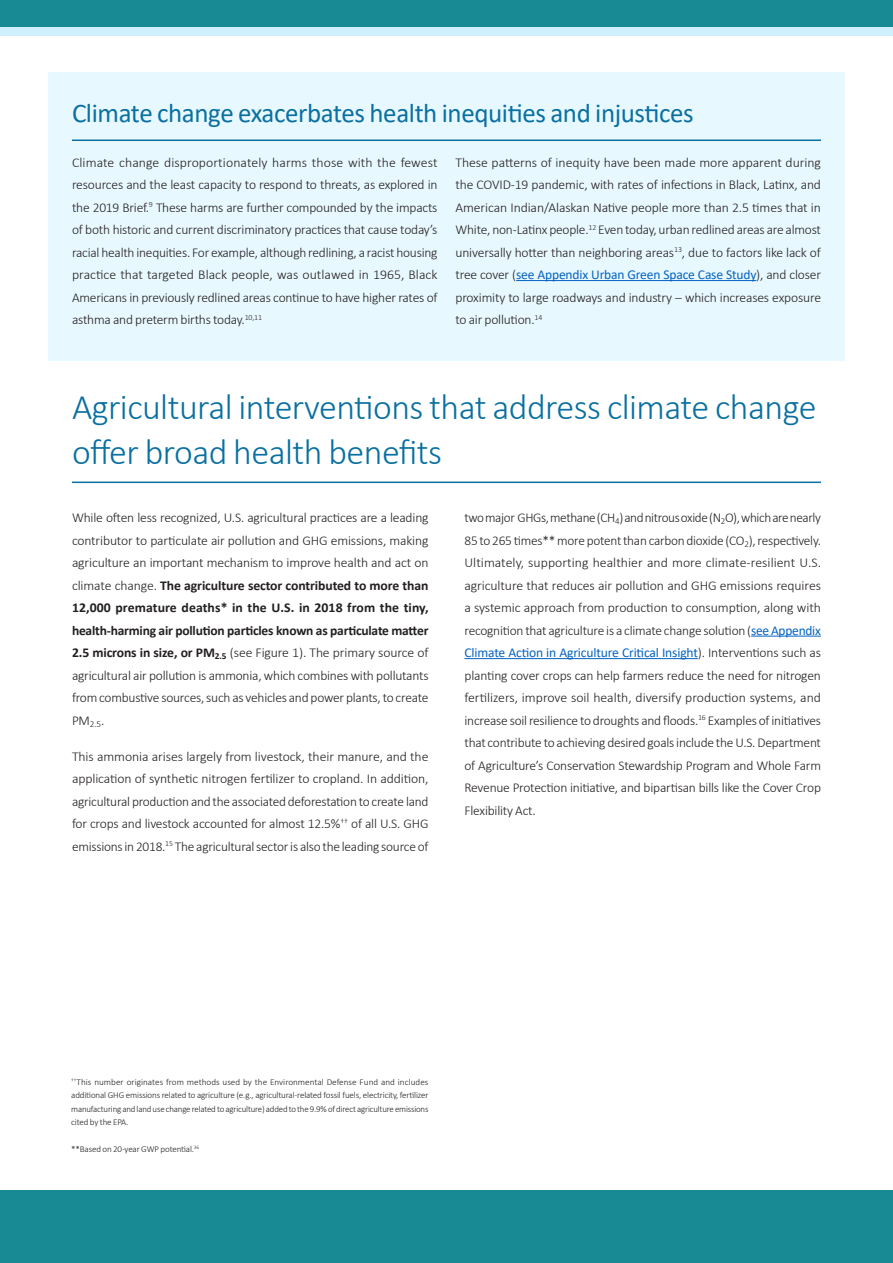
<style>
.page{position:relative;width:893px;height:1263px;background:#fff}
.page>*{position:absolute;margin:0;border:0;box-sizing:border-box;transform-origin:0 0}
.H2_Line{font:300 36px/45px "Calibri";letter-spacing:-.015em;color:#0a70a1}
.H3_Line{font:27px "Calibri";letter-spacing:-.015em;color:#0a70a1}
.Body_1_column{font:300 13.5px/22.5px "Calibri";letter-spacing:-.015em;color:#231f20;text-align:justify}
.Body{font:300 13.5px/22.5px "Calibri";letter-spacing:-.015em;color:#231f20;text-align:justify}
.Footnote{font:300 9px/13.5px "Calibri";letter-spacing:-.02em;color:#231f20;text-align:justify}
.s1{font-weight:400;color:#0563c1}
.s2{font-weight:700}
</style>
<div class="page">
<div style="left:0;top:0;width:893px;height:27px;background:#178a94"></div>
<div style="left:0;top:27px;width:893px;height:9px;background:#d1f0ff"></div>
<div style="left:0;top:1191px;width:893px;height:72px;background:#178a94"></div>
<div style="left:48px;top:72px;width:797px;height:288px;background:#e8f8ff"></div>
<hr style="left:72px;top:139px;width:749px;height:2px;background:#0a70a1">
<hr style="left:516px;top:280px;width:240px;height:1px;background:#0563c1">
<hr style="left:72px;top:481px;width:749px;height:2px;background:#0a70a1">
<hr style="left:751px;top:636px;width:70px;height:1px;background:#0563c1">
<hr style="left:464px;top:658px;width:234px;height:1px;background:#0563c1">
<p class="H3_Line" style="left:72px;top:94px;width:623px">Climate change exacerbates health inequities and injustices</p>
<p class="Body" style="left:72px;top:151px;width:367px">Climate change disproportionately harms those with the fewest resources and the least capacity to respond to threats, as explored in the 2019 Brief.<sup>9</sup> These harms are further compounded by the impacts of both historic and current discriminatory practices that cause today’s racial health inequities. For example, although redlining, a racist housing practice that targeted Black people, was outlawed in 1965, Black Americans in previously redlined areas continue to have higher rates of asthma and preterm births today.<sup>10,11</sup></p>
<p class="Body" style="left:455px;top:151px;width:367px">These patterns of inequity have been made more apparent during the COVID-19 pandemic, with rates of infections in Black, Latinx, and American Indian/Alaskan Native people more than 2.5 times that in White, non-Latinx people.<sup>12</sup> Even today, urban redlined areas are almost universally hotter than neighboring areas<sup>13</sup>, due to factors like lack of tree cover (<span class="s1">see Appendix Urban Green Space Case Study</span>), and closer proximity to large roadways and industry – which increases exposure to air pollution.<sup>14</sup></p>
<p class="H2_Line" style="left:72px;top:384px;width:746px">Agricultural interventions that address climate change offer broad health benefits</p>
<p class="Body_1_column" style="left:72px;top:506px;width:358px">While often less recognized, U.S. agricultural practices are a leading contributor to particulate air pollution and GHG emissions, making agriculture an important mechanism to improve health and act on climate change. <span class="s2">The agriculture sector contributed to more than 12,000 premature deaths* in the U.S. in 2018 from the tiny, health-harming air pollution particles known as particulate matter 2.5 microns in size, or PM</span><sub>2.5</sub> (see Figure 1). The primary source of agricultural air pollution is ammonia, which combines with pollutants from combustive sources, such as vehicles and power plants, to create PM<sub>2.5</sub>.</p>
<p class="Body_1_column" style="left:72px;top:745px;width:358px">This ammonia arises largely from livestock, their manure, and the application of synthetic nitrogen fertilizer to cropland. In addition, agricultural production and the associated deforestation to create land for crops and livestock accounted for almost 12.5%<sup>††</sup> of all U.S. GHG emissions in 2018.<sup>15</sup> The agricultural sector is also the leading source of</p>
<p class="Body_1_column" style="left:464px;top:506px;width:358px">two major GHGs, methane (CH<sub>4</sub>) and nitrous oxide (N<sub>2</sub>O), which are nearly 85 to 265 times** more potent than carbon dioxide (CO<sub>2</sub>), respectively.<br>Ultimately, supporting healthier and more climate-resilient U.S. agriculture that reduces air pollution and GHG emissions requires a systemic approach from production to consumption, along with recognition that agriculture is a climate change solution (<span class="s1">see Appendix Climate Action in Agriculture Critical Insight</span>). Interventions such as planting cover crops can help farmers reduce the need for nitrogen fertilizers, improve soil health, diversify production systems, and increase soil resilience to droughts and floods.<sup>16</sup> Examples of initiatives that contribute to achieving desired goals include the U.S. Department of Agriculture’s Conservation Stewardship Program and Whole Farm Revenue Protection initiative, and bipartisan bills like the Cover Crop Flexibility Act.</p>
<p class="Footnote" style="left:71px;top:1075px;width:359px"><sup>††</sup>This number originates from methods used by the Environmental Defense Fund and includes additional GHG emissions related to agriculture (e.g., agricultural-related fossil fuels, electricity, fertilizer manufacturing and land use change related to agriculture) added to the 9.9% of direct agriculture emissions cited by the EPA.</p>
<p class="Footnote" style="left:71px;top:1142px;width:129px">**Based on 20-year GWP potential.<sup>36</sup></p>
</div>
